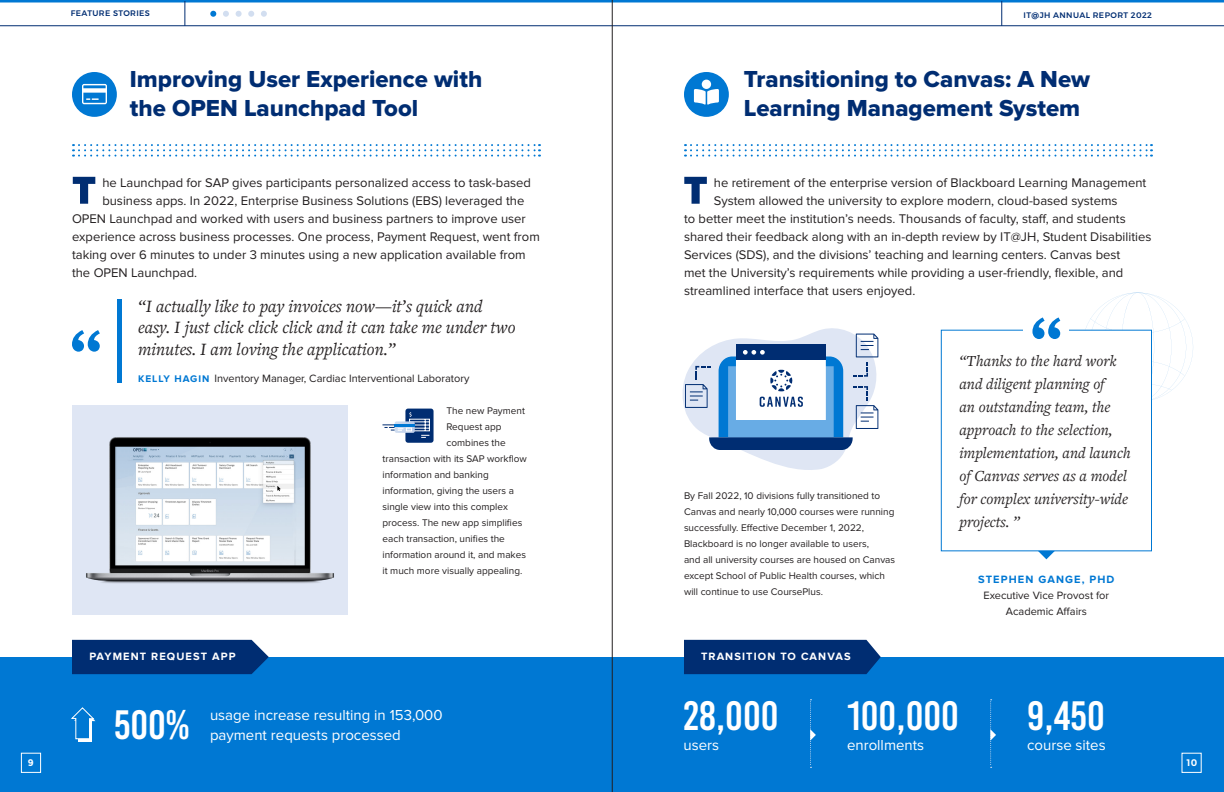
<style>
.page{position:relative;width:1224px;height:792px;background:#fff}
.page>*{position:absolute;margin:0;border:0;box-sizing:border-box;transform-origin:0 0}
.Body{font:41px "Bebas Kai";color:#fff}
.Subhead_2{font:24px/28.8px "Proxima Nova Extrabld";color:#002d72}
.Body-2{font:italic 18px/21.6px "Freight Text Pro";color:#231f20}
.t1{font:italic 16px/23px "Freight Text Pro";color:#231f20}
.Body-3{font:15px/20px "Proxima Nova";color:#fff}
.Body_larger{font:13px "Proxima Nova";color:#231f20}
.Body-4{font:11px/16px "Proxima Nova";color:#231f20;text-align:center}
.Body-5{font:700 11px "Proxima Nova";letter-spacing:.1em;color:#fff}
.Body-6{font:10px/16px "Proxima Nova";color:#231f20}
.t2{font:700 9.5px "Montserrat";color:#fff}
.t3{font:500 8px "Montserrat";letter-spacing:.05em;color:#002d72}
.s1{font-weight:700;font-size:10px;color:#0078d3}
.s2{font-weight:700;color:#0078d3}
</style>
<div class="page">
<hr style="left:0;top:25px;width:612px;height:1px;background:#002d72">
<hr style="left:0;top:0;width:612px;height:2px;background:#0078d3">
<svg style="left:185px;top:1px;width:1px;height:25px"></svg>
<hr style="left:612px;top:25px;width:612px;height:1px;background:#002d72">
<hr style="left:612px;top:0;width:612px;height:2px;background:#0078d3">
<svg style="left:1002px;top:1px;width:1px;height:25px"></svg>
<svg style="left:210px;top:11px;width:6px;height:6px"></svg>
<svg style="left:236px;top:11px;width:6px;height:6px"></svg>
<svg style="left:223px;top:11px;width:6px;height:6px"></svg>
<svg style="left:248px;top:11px;width:6px;height:6px"></svg>
<svg style="left:261px;top:11px;width:6px;height:6px"></svg>
<div style="left:0;top:657px;width:1224px;height:135px;background:#0078d3"></div>
<svg style="left:1082px;top:293px;width:111px;height:107px"></svg>
<div style="left:941px;top:330px;width:211px;height:221px;background:#fff;border:1px solid #0078d3"></div>
<div style="left:72px;top:72px;width:45px;height:45px;background:#0078d3;border-radius:50%"></div>
<div style="left:684px;top:72px;width:45px;height:45px;background:#0078d3;border-radius:50%"></div>
<svg style="left:73px;top:144px;width:467px;height:13px"></svg>
<svg style="left:685px;top:144px;width:467px;height:13px"></svg>
<div style="left:684px;top:640px;width:197px;height:34px;background:#002d72"></div>
<div style="left:72px;top:640px;width:197px;height:34px;background:#002d72"></div>
<svg style="left:1038px;top:551px;width:17px;height:8px"></svg>
<div style="left:1024px;top:313px;width:45px;height:31px;background:#fff"></div>
<svg style="left:1032px;top:317px;width:28px;height:22px"></svg>
<svg style="left:72px;top:330px;width:28px;height:22px"></svg>
<div style="left:117px;top:299px;width:5px;height:83px;background:#0078d3"></div>
<svg style="left:810px;top:699px;width:6px;height:69px"></svg>
<svg style="left:990px;top:699px;width:6px;height:69px"></svg>
<svg style="left:73px;top:177px;width:22px;height:27px"></svg>
<svg style="left:684px;top:177px;width:23px;height:27px"></svg>
<svg style="left:694px;top:80px;width:25px;height:25px"></svg>
<div style="left:78px;top:718px;width:14px;height:24px;background:#fff"></div>
<svg style="left:71px;top:707px;width:25px;height:33px"></svg>
<svg style="left:682px;top:328px;width:197px;height:142px"></svg>
<div style="left:72px;top:406px;width:276px;height:209px;background:#dfe6f4"></div>
<img style="left:86px;top:437px;width:248px;height:147px">
<div style="left:405px;top:409px;width:29px;height:34px;background:#002d72;border-radius:3px"></div>
<svg style="left:382px;top:412px;width:48px;height:26px"></svg>
<div style="left:21px;top:753px;width:20px;height:20px;border:1px solid #fff"></div>
<svg style="left:82px;top:84px;width:25px;height:20px"></svg>
<hr style="left:612px;top:0;width:1px;height:792px;background:#231f20">
<p class="t2" style="left:28px;top:757px;width:7px">9</p>
<p class="t3" style="left:71px;top:7px;width:81px">FEATURE STORIES</p>
<p class="t3" style="left:1024px;top:9px;width:130px">IT@JH ANNUAL REPORT 2022</p>
<p class="Subhead_2" style="left:130px;top:65px;width:354px">Improving User Experience with the OPEN Launchpad Tool</p>
<p class="Subhead_2" style="left:744px;top:65px;width:348px">Transitioning to Canvas: A New<br>Learning Management System</p>
<p class="Body_larger" style="left:102px;top:175px;width:430px">he Launchpad for SAP gives participants personalized access to task-based</p>
<p class="Body_larger" style="left:102px;top:193px;width:423px">business apps. In 2022, Enterprise Business Solutions (EBS) leveraged the</p>
<p class="Body_larger" style="left:72px;top:211px;width:455px">OPEN Launchpad and worked with users and business partners to improve user</p>
<p class="Body_larger" style="left:72px;top:229px;width:469px">experience across business processes. One process, Payment Request, went from</p>
<p class="Body_larger" style="left:72px;top:247px;width:455px">taking over 6 minutes to under 3 minutes using a new application available from</p>
<p class="Body_larger" style="left:72px;top:265px;width:127px">the OPEN Launchpad.</p>
<p class="Body-2" style="left:138px;top:295px;width:379px">“I actually like to pay invoices now—it’s quick and easy. I just click click click and it can take me under two minutes. I am loving the application.”</p>
<p class="Body-4" style="left:138px;top:371px;width:333px"><span class="s1">KELLY HAGIN</span> Inventory Manager, Cardiac Interventional Laboratory</p>
<p class="Body-6" style="left:447px;top:402px;width:80px">The new Payment</p>
<p class="Body-6" style="left:447px;top:418px;width:57px">Request app</p>
<p class="Body-6" style="left:447px;top:434px;width:61px">combines the</p>
<p class="Body-6" style="left:382px;top:450px;width:146px">transaction with its SAP workflow</p>
<p class="Body-6" style="left:382px;top:466px;width:108px">information and banking</p>
<p class="Body-6" style="left:382px;top:482px;width:133px">information, giving the users a</p>
<p class="Body-6" style="left:382px;top:498px;width:127px">single view into this complex</p>
<p class="Body-6" style="left:382px;top:514px;width:141px">process. The new app simplifies</p>
<p class="Body-6" style="left:382px;top:530px;width:124px">each transaction, unifies the</p>
<p class="Body-6" style="left:382px;top:546px;width:145px">information around it, and makes</p>
<p class="Body-6" style="left:382px;top:562px;width:141px">it much more visually appealing.</p>
<p class="Body_larger" style="left:714px;top:175px;width:434px">he retirement of the enterprise version of Blackboard Learning Management</p>
<p class="Body_larger" style="left:714px;top:193px;width:405px">System allowed the university to explore modern, cloud-based systems</p>
<p class="Body_larger" style="left:684px;top:211px;width:443px">to better meet the institution’s needs. Thousands of faculty, staff, and students</p>
<p class="Body_larger" style="left:684px;top:229px;width:469px">shared their feedback along with an in-depth review by IT@JH, Student Disabilities</p>
<p class="Body_larger" style="left:684px;top:247px;width:438px">Services (SDS), and the divisions’ teaching and learning centers. Canvas best</p>
<p class="Body_larger" style="left:684px;top:265px;width:441px">met the University’s requirements while providing a user-friendly, flexible, and</p>
<p class="Body_larger" style="left:684px;top:283px;width:233px">streamlined interface that users enjoyed.</p>
<p class="Body-6" style="left:684px;top:488px;width:213px">By Fall 2022, 10 divisions fully transitioned to Canvas and nearly 10,000 courses were running successfully. Effective December 1, 2022, Blackboard is no longer available to users,<br>and all university courses are housed on Canvas except School of Public Health courses, which will continue to use CoursePlus.</p>
<p class="t1" style="left:959px;top:348px;width:173px">“Thanks to the hard work and diligent planning of<br>an outstanding team, the approach to the selection, implementation, and launch of Canvas serves as a model for complex university-wide projects. ”</p>
<p class="Body-4" style="left:978px;top:572px;width:138px"><span class="s2">STEPHEN GANGE, PHD<br></span>Executive Vice Provost for<br>Academic Affairs</p>
<p class="Body-5" style="left:90px;top:650px;width:148px">PAYMENT REQUEST APP</p>
<p class="Body-5" style="left:701px;top:650px;width:151px">TRANSITION TO CANVAS</p>
<p class="Body" style="left:114px;top:703px;width:77px">500%</p>
<p class="Body-3" style="left:210px;top:705px;width:234px">usage increase resulting in 153,000 payment requests processed</p>
<p class="Body" style="left:684px;top:694px;width:97px">28,000</p>
<p class="Body-3" style="left:684px;top:735px;width:37px">users</p>
<p class="Body" style="left:847px;top:694px;width:114px">100,000</p>
<p class="Body-3" style="left:847px;top:735px;width:79px">enrollments</p>
<p class="Body" style="left:1027px;top:694px;width:79px">9,450</p>
<p class="Body-3" style="left:1027px;top:735px;width:80px">course sites</p>
<p class="t2" style="left:1186px;top:757px;width:12px">10</p>
</div>
